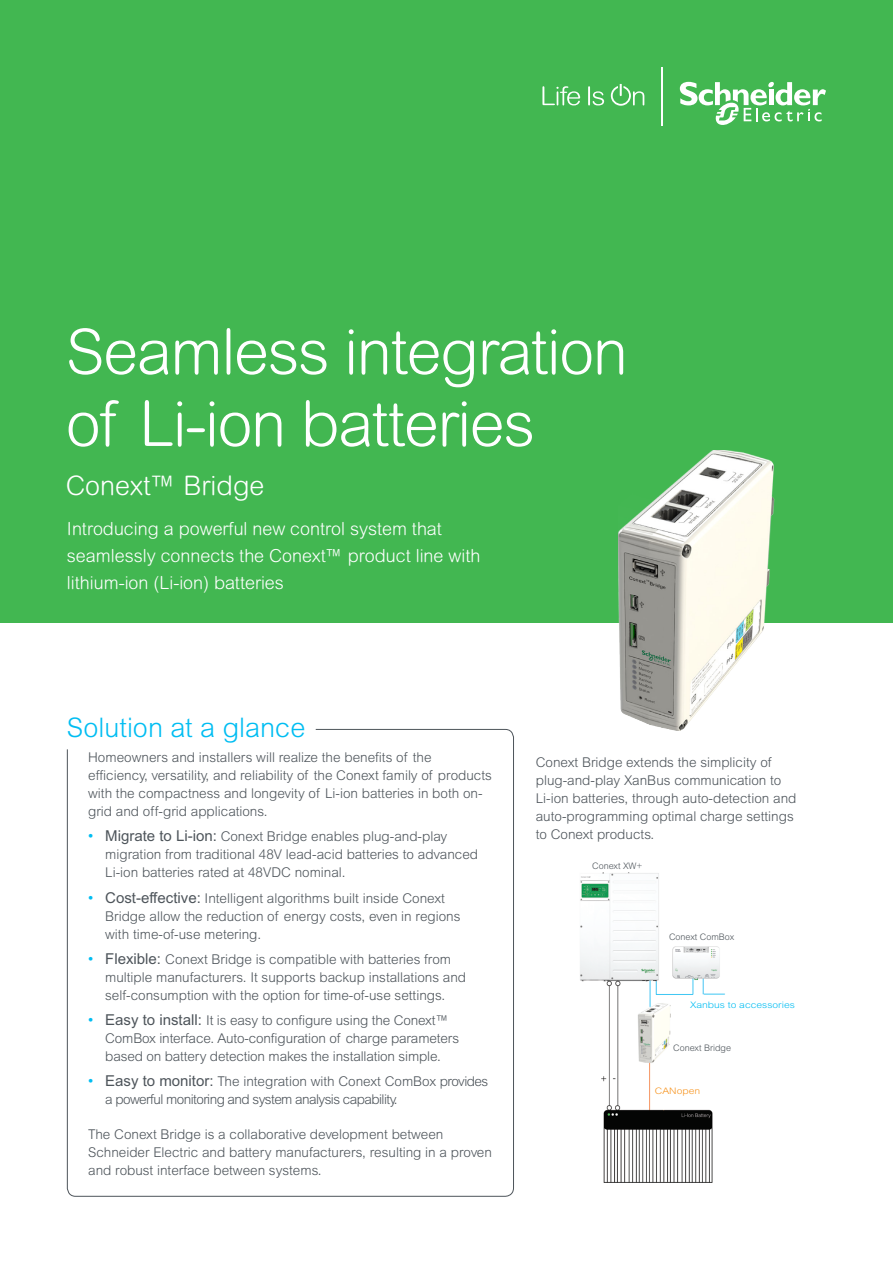
<style>
.page{position:relative;width:893px;height:1263px;background:#fff}
.page>*{position:absolute;margin:0;border:0;box-sizing:border-box;transform-origin:0 0}
.Title_Style_01{font:300 63px/72px "Arial Rounded MT Pro";letter-spacing:-.02em;color:#fff}
.Product_at_a_glance{font:300 27px "Arial MT Std";color:#01bdf2}
.Subhead_Style_01{font:300 27px "Arial Rounded MT Pro";color:#fff}
.Cover_Intro_Text_Sty{font:300 18px/27px "Arial Rounded MT Pro";color:#fff}
.Box_Style{font:300 13.5px/18px "Arial MT Std";color:#4d545a}
.Body_Copy_Style{font:300 13.5px/18px "Arial MT Std";color:#4d545a}
.Box_Style-2{font:300 13.5px/18px "Arial MT Std";letter-spacing:-.04em;color:#4d545a}
.Box_Style_Bullets{font:300 9px "Arial MT Std";color:#4d545a}
.Table_Title_Bold{font:300 9px "Arial MT Std";color:#01bdf2;scale:1.15 1}
.Table_Title_Bold-2{font:300 9px "Arial MT Std";color:#f7931d;scale:1.15 1}
.s1{font-weight:400;font-size:15px;color:#01bdf2}
.s2{font-weight:400;font-size:15px}
</style>
<div class="page">
<div style="left:0;top:0;width:893px;height:623px;background:#42b751"></div>
<svg style="left:67px;top:729px;width:447px;height:468px"></svg>
<svg style="left:542px;top:86px;width:38px;height:19px"></svg>
<svg style="left:588px;top:86px;width:16px;height:19px"></svg>
<svg style="left:611px;top:84px;width:33px;height:22px"></svg>
<svg style="left:680px;top:82px;width:146px;height:43px"></svg>
<hr style="left:662px;top:67px;width:1px;height:59px;background:#fff">
<img style="left:619px;top:451px;width:156px;height:280px">
<img style="left:580px;top:872px;width:145px;height:311px">
<svg style="left:682px;top:996px;width:43px;height:31px"></svg>
<div style="left:655px;top:1088px;width:110px;height:13px;background:#fff"></div>
<svg style="left:652px;top:1078px;width:52px;height:26px"></svg>
<p class="Title_Style_01" style="left:66px;top:318px;width:563px">Seamless integration of Li-ion batteries</p>
<p class="Subhead_Style_01" style="left:66px;top:470px;width:200px">Conext™ Bridge</p>
<p class="Cover_Intro_Text_Sty" style="left:67px;top:516px;width:415px">Introducing a powerful new control system that seamlessly connects the Conext™ product line with lithium-ion (Li-ion) batteries</p>
<p class="Product_at_a_glance" style="left:67px;top:712px;width:240px">Solution at a glance</p>
<p class="Box_Style" style="left:88px;top:748px;width:405px">Homeowners and installers will realize the benefits of the efficiency, versatility, and reliability of the Conext family of products with the compactness and longevity of Li-ion batteries in both on&shy;grid and off-grid applications.</p>
<p class="Box_Style" style="left:105px;top:827px;width:374px;text-indent:-17px"><span class="s1">•</span> <span class="s2">Migrate to Li-ion:</span> Conext Bridge enables plug-and-play migration from traditional 48V lead-acid batteries to advanced<br>Li-ion batteries rated at 48VDC nominal.</p>
<p class="Box_Style" style="left:105px;top:889px;width:357px;text-indent:-17px"><span class="s1">•</span> <span class="s2">Cost-effective:</span> Intelligent algorithms built inside Conext<br>Bridge allow the reduction of energy costs, even in regions with time-of-use metering.</p>
<p class="Box_Style" style="left:105px;top:950px;width:362px;text-indent:-17px"><span class="s1">•</span> <span class="s2">Flexible:</span> Conext Bridge is compatible with batteries from multiple manufacturers. It supports backup installations and self-consumption with the option for time-of-use settings.</p>
<p class="Box_Style" style="left:105px;top:1011px;width:356px;text-indent:-17px"><span class="s1">•</span> <span class="s2">Easy to install:</span> It is easy to configure using the Conext™<br>ComBox interface. Auto-configuration of charge parameters based on battery detection makes the installation simple.</p>
<p class="Box_Style-2" style="left:105px;top:1072px;width:385px;text-indent:-17px"><span class="s1">•</span> <span class="s2">Easy to monitor:</span> The integration with Conext ComBox provides a powerful monitoring and system analysis capability.</p>
<p class="Box_Style" style="left:88px;top:1125px;width:405px">The Conext Bridge is a collaborative development between<br>Schneider Electric and battery manufacturers, resulting in a proven and robust interface between systems.</p>
<p class="Body_Copy_Style" style="left:536px;top:753px;width:262px">Conext Bridge extends the simplicity of plug-and-play XanBus communication to Li-ion batteries, through auto-detection and auto-programming optimal charge settings to Conext products.</p>
<p class="Box_Style_Bullets" style="left:592px;top:861px;width:52px">Conext XW+</p>
<p class="Box_Style_Bullets" style="left:669px;top:932px;width:67px">Conext ComBox</p>
<p class="Table_Title_Bold" style="left:690px;top:1000px;width:93px">Xanbus to accessories</p>
<p class="Box_Style_Bullets" style="left:673px;top:1042px;width:59px">Conext Bridge</p>
<p class="Table_Title_Bold-2" style="left:655px;top:1086px;width:41px">CANopen</p>
</div>
